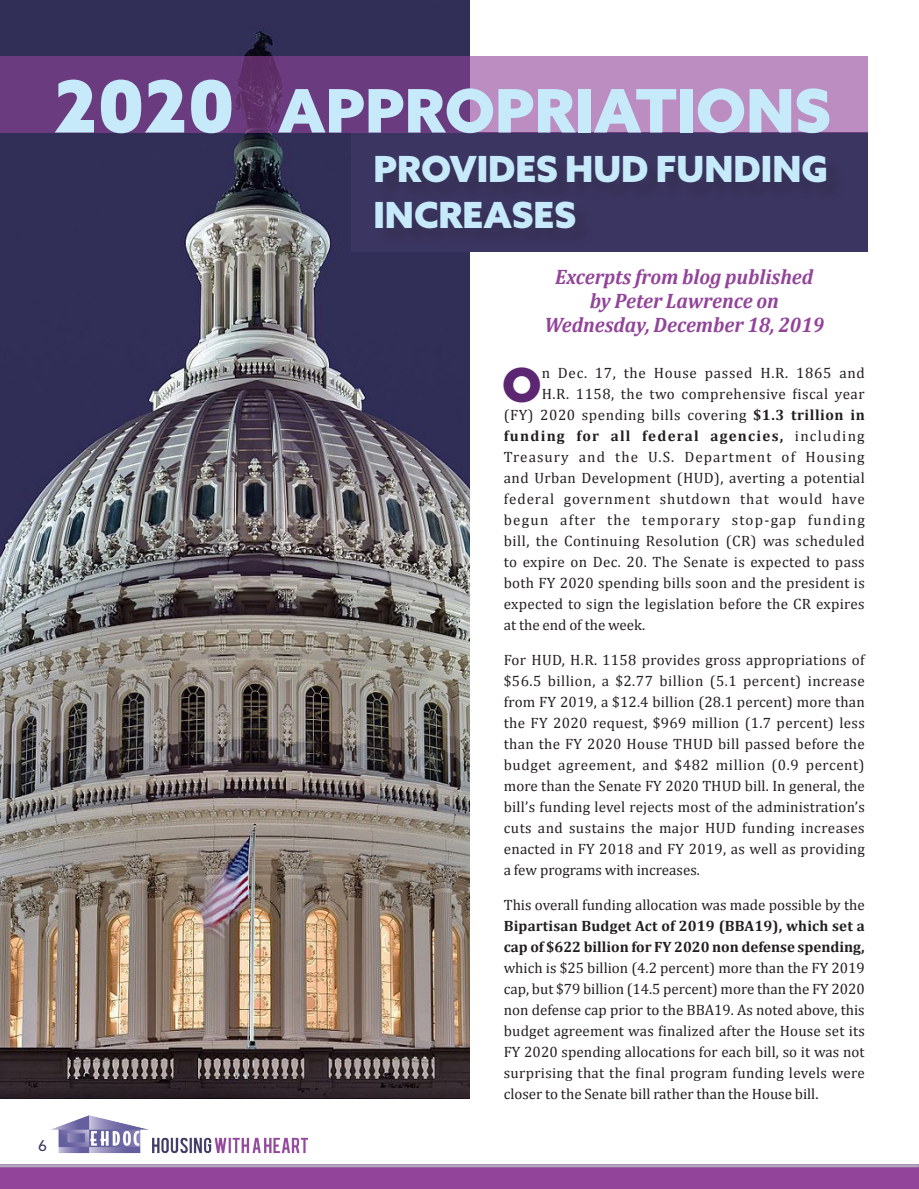
<style>
.page{position:relative;width:919px;height:1189px;background:#fff}
.page>*{position:absolute;margin:0;border:0;box-sizing:border-box;transform-origin:0 0}
.OPTIMA_director_lett{font:900 60px "Azo Sans";color:#c6eafa}
.OPTIMA_director_lett-2{font:900 47.1px "Azo Sans";color:#5c2672}
.OPTIMA_director_lett-3{font:900 36px/45px "Azo Sans";color:#c6eafa}
.OPTIMA_director_lett-4{font:italic 700 21px/24px "Cambria";color:#92449a;text-align:center;scale:.95 1}
.OPTIMA_director_lett-5{font:15px/21px "Cambria";letter-spacing:.025em;color:#231f20;text-align:justify}
.OPTIMA_director_lett-6{font:700 15px "Cambria";letter-spacing:.085em;color:#231f20}
.OPTIMA_director_lett-7{font:15px "Cambria";letter-spacing:.065em;color:#231f20}
.OPTIMA_director_lett-8{font:15px "Cambria";letter-spacing:.07em;color:#231f20}
.OPTIMA_director_lett-9{font:15px "Cambria";letter-spacing:.085em;color:#231f20}
.OPTIMA_director_lett-10{font:15px "Cambria";letter-spacing:.045em;color:#231f20}
.OPTIMA_director_lett-11{font:15px "Cambria";color:#231f20}
.t1{font:15px "Azo Sans";color:#3b3561}
.s1{font-size:72px}
.s2{font-weight:700}
.s3{font-weight:400}
</style>
<div class="page">
<img style="left:0;top:0;width:469px;height:1098px">
<div style="left:0;top:1164px;width:918px;height:24px;background:#92449a"></div>
<svg style="left:918px;top:1164px;width:1px;height:24px"></svg>
<hr style="left:0;top:1164px;width:918px;height:3px;background:#b0aabc">
<img style="left:51px;top:1115px;width:257px;height:39px">
<div style="left:351px;top:132px;width:516px;height:120px;background:#3b3561"></div>
<svg style="left:0;top:56px;width:867px;height:76px;background:#8f609c"></svg>
<p class="OPTIMA_director_lett" style="left:54px;top:71px;width:777px"><span class="s1">2020</span> APPROPRIATIONS</p>
<p class="OPTIMA_director_lett-3" style="left:373px;top:146px;width:456px">PROVIDES HUD FUNDING<br>INCREASES</p>
<p class="OPTIMA_director_lett-4" style="left:544px;top:264px;width:296px">Excerpts from blog published by Peter Lawrence on<br>Wednesday, December 18, 2019</p>
<p class="OPTIMA_director_lett-2" style="left:502px;top:354px;width:41px">O</p>
<p class="OPTIMA_director_lett-10" style="left:541px;top:364px;width:324px">n Dec. 17, the House passed H.R. 1865 and</p>
<p class="OPTIMA_director_lett-5" style="left:541px;top:383px;width:324px">H.R. 1158, the two comprehensive fiscal year</p>
<p class="OPTIMA_director_lett-5" style="left:503px;top:404px;width:362px">(FY) 2020 spending bills covering <span class="s2">$1.3 trillion in</span></p>
<p class="OPTIMA_director_lett-6" style="left:503px;top:425px;width:362px">funding for all federal agencies, <span class="s3">including</span></p>
<p class="OPTIMA_director_lett-8" style="left:503px;top:448px;width:362px">Treasury and the U.S. Department of Housing</p>
<p class="OPTIMA_director_lett-5" style="left:503px;top:467px;width:362px">and Urban Development (HUD), averting a potential</p>
<p class="OPTIMA_director_lett-7" style="left:503px;top:490px;width:362px">federal government shutdown that would have</p>
<p class="OPTIMA_director_lett-9" style="left:503px;top:511px;width:362px">begun after the temporary stop-gap funding</p>
<p class="OPTIMA_director_lett-5" style="left:503px;top:530px;width:362px">bill, the Continuing Resolution (CR) was scheduled</p>
<p class="OPTIMA_director_lett-5" style="left:503px;top:551px;width:362px">to expire on Dec. 20. The Senate is expected to pass</p>
<p class="OPTIMA_director_lett-5" style="left:503px;top:572px;width:362px">both FY 2020 spending bills soon and the president is</p>
<p class="OPTIMA_director_lett-5" style="left:503px;top:593px;width:362px">expected to sign the legislation before the CR expires</p>
<p class="OPTIMA_director_lett-11" style="left:503px;top:616px;width:143px">at the end of the week.</p>
<p class="OPTIMA_director_lett-5" style="left:503px;top:649px;width:362px">For HUD, H.R. 1158 provides gross appropriations of $56.5 billion, a $2.77 billion (5.1 percent) increase from FY 2019, a $12.4 billion (28.1 percent) more than the FY 2020 request, $969 million (1.7 percent) less than the FY 2020 House THUD bill passed before the budget agreement, and $482 million (0.9 percent) more than the Senate FY 2020 THUD bill. In general, the bill’s funding level rejects most of the administration’s cuts and sustains the major HUD funding increases enacted in FY 2018 and FY 2019, as well as providing a few programs with increases.</p>
<p class="OPTIMA_director_lett-5" style="left:503px;top:893px;width:362px">This overall funding allocation was made possible by the <span class="s2">Bipartisan Budget Act of 2019 (BBA19), which set a cap of $622 billion for FY 2020 non defense spending, </span>which is $25 billion (4.2 percent) more than the FY 2019 cap, but $79 billion (14.5 percent) more than the FY 2020 non defense cap prior to the BBA19. As noted above, this budget agreement was finalized after the House set its FY 2020 spending allocations for each bill, so it was not surprising that the final program funding levels were closer to the Senate bill rather than the House bill.</p>
<p class="t1" style="left:38px;top:1136px;width:10px">6</p>
</div>
